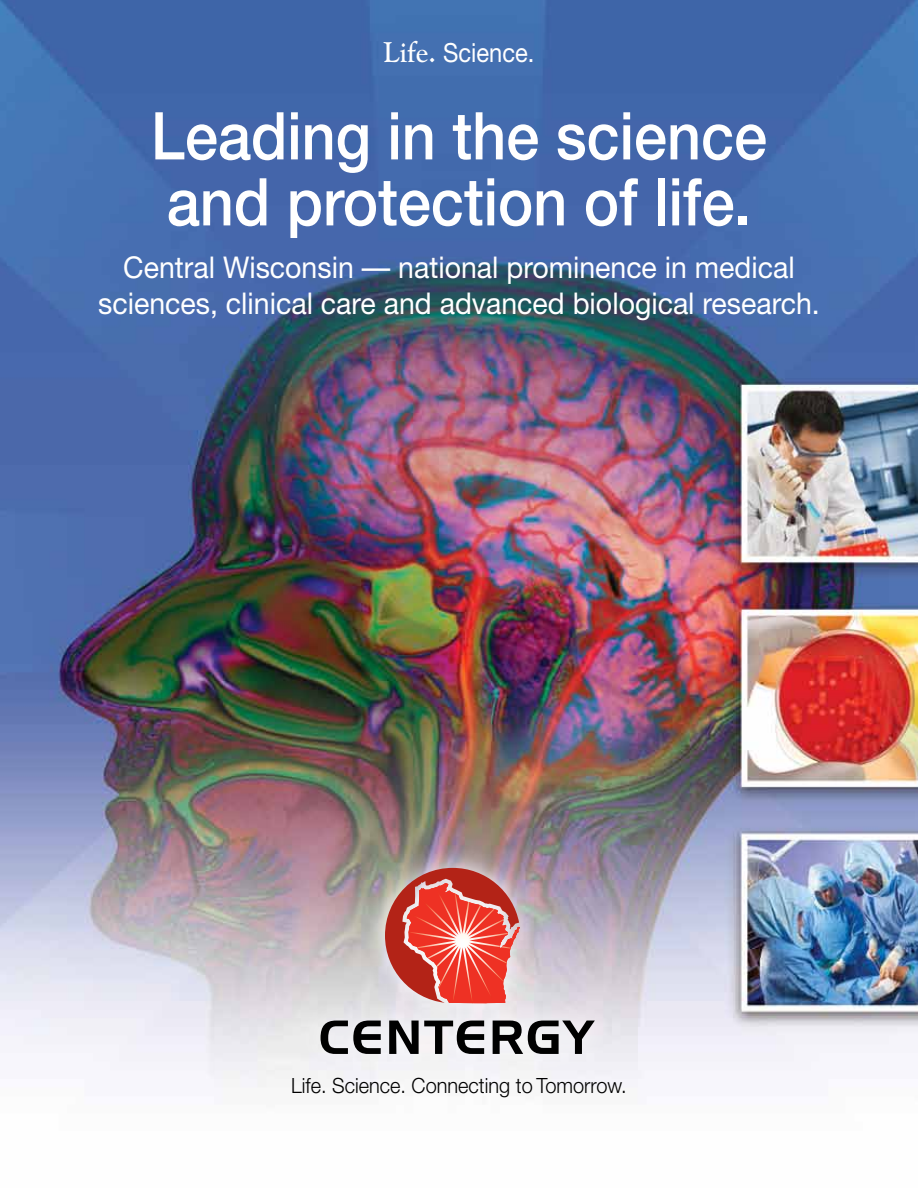
<style>
.page{position:relative;width:918px;height:1188px;background:#fff}
.page>*{position:absolute;margin:0;border:0;box-sizing:border-box;transform-origin:0 0}
.t1{font:500 66px/66px "Helvetica Neue";color:#fff;scale:.9 1}
.t2{font:30px/36px "Helvetica Neue";color:#fff;text-align:center;scale:.95 1}
.t3{font:26.4px "Helvetica Neue";color:#fff;scale:.9 1}
.t4{font:300 21px "Helvetica Neue LT Std";color:#000;scale:.95 1}
.s1{font-family:"Goudy Catalogue BT";font-size:28.5px}
</style>
<div class="page">
<img style="left:0;top:0;width:918px;height:1087px">
<svg style="left:298px;top:846px;width:316px;height:230px"></svg>
<svg style="left:321px;top:1021px;width:60px;height:33px"></svg>
<svg style="left:389px;top:1021px;width:95px;height:33px"></svg>
<svg style="left:493px;top:1021px;width:102px;height:33px"></svg>
<svg style="left:385px;top:868px;width:135px;height:135px;background:#bf746f"></svg>
<img style="left:409px;top:887px;width:110px;height:116px">
<p class="t3" style="left:384px;top:37px;width:169px"><span class="s1">Life.</span> Science.</p>
<h1 class="t1" style="left:151px;top:102px;width:686px">Leading in the science and protection of life.</h1>
<p class="t2" style="left:98px;top:249px;width:761px">Central Wisconsin — national prominence in medical sciences, clinical care and advanced biological research.</p>
<p class="t4" style="left:291px;top:1073px;width:355px">Life. Science. Connecting to Tomorrow.</p>
</div>
